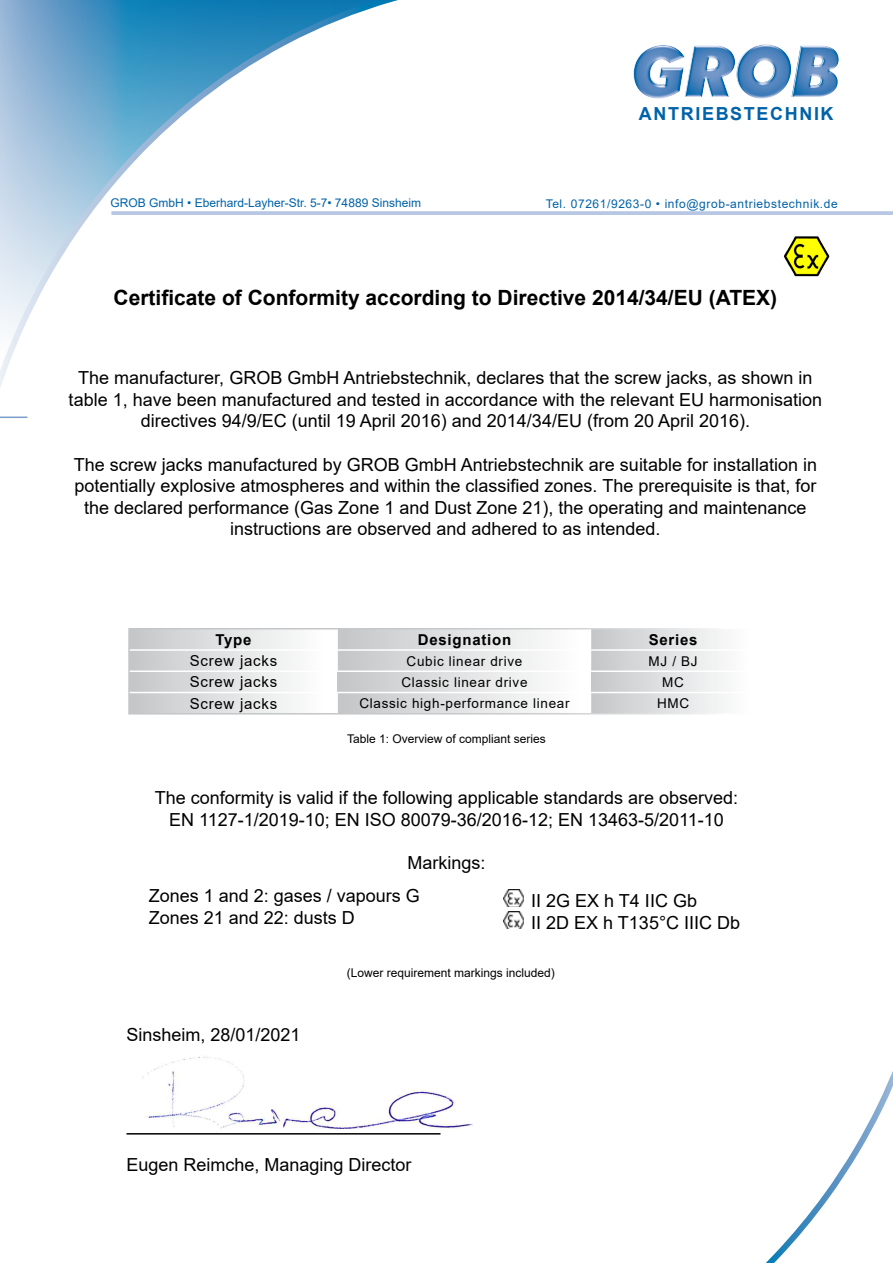
<style>
.page{position:relative;width:893px;height:1263px;background:#fff}
.page>*{position:absolute;margin:0;border:0;box-sizing:border-box;transform-origin:0 0}
.t1{font:700 21px "Arial";color:#000}
.t2{font:18px/21.6px "Arial";color:#000;text-align:center}
.t3{font:700 18px "Arial";letter-spacing:.09em;color:#0062a8}
.t4{font:15px "Arial";letter-spacing:.05em;color:#000}
.t5{font:700 15px "Arial";letter-spacing:.05em;color:#000}
.t6{font:13.5px "Arial";letter-spacing:.05em;color:#000}
.t7{font:12px "Arial";color:#000}
.t8{font:12px "Arial";color:#0062a8}
.t9{font:12px "Arial";letter-spacing:.05em;color:#0062a8}
</style>
<div class="page">
<svg style="left:449px;top:211px;width:444px;height:4px;background:#bbcae4"></svg>
<img style="left:741px;top:44px;width:23px;height:14px">
<svg style="left:130px;top:629px;width:594px;height:84px"></svg>
<div style="left:129px;top:671px;width:209px;height:21px;background:linear-gradient(to right,#c4c6c8,#fff)"></div>
<div style="left:338px;top:671px;width:253px;height:21px;background:linear-gradient(to right,#c4c6c8,#fff)"></div>
<div style="left:591px;top:671px;width:164px;height:21px;background:linear-gradient(to right,#c4c6c9,#fff)"></div>
<hr style="left:128px;top:671px;width:2px;height:21px;background:#fff">
<hr style="left:130px;top:649px;width:208px;height:2px;background:#fff">
<hr style="left:338px;top:649px;width:253px;height:2px;background:#fff">
<hr style="left:591px;top:649px;width:164px;height:2px;background:#fff">
<hr style="left:130px;top:670px;width:208px;height:2px;background:#fff">
<hr style="left:338px;top:670px;width:253px;height:2px;background:#fff">
<hr style="left:591px;top:670px;width:164px;height:2px;background:#fff">
<hr style="left:130px;top:692px;width:208px;height:1px;background:#fff">
<hr style="left:338px;top:692px;width:253px;height:1px;background:#fff">
<hr style="left:591px;top:692px;width:164px;height:1px;background:#fff">
<hr style="left:126px;top:1133px;width:315px;height:1px;background:#000">
<img style="left:783px;top:236px;width:47px;height:41px">
<img style="left:142px;top:1056px;width:292px;height:73px">
<svg style="left:0;top:0;width:449px;height:418px"></svg>
<svg style="left:434px;top:889px;width:459px;height:374px"></svg>
<p class="t3" style="left:639px;top:101px;width:196px">ANTRIEBSTECHNIK</p>
<p class="t8" style="left:110px;top:194px;width:312px">GROB GmbH • Eberhard-Layher-Str. 5-7• 74889 Sinsheim</p>
<p class="t9" style="left:546px;top:195px;width:294px">Tel. 07261/9263-0 • info@grob-antriebstechnik.de</p>
<p class="t1" style="left:114px;top:283px;width:665px">Certificate of Conformity according to Directive 2014/34/EU (ATEX)</p>
<p class="t2" style="left:69px;top:367px;width:755px">The manufacturer, GROB GmbH Antriebstechnik, declares that the screw jacks, as shown in table 1, have been manufactured and tested in accordance with the relevant EU harmonisation directives 94/9/EC (until 19 April 2016) and 2014/34/EU (from 20 April 2016).</p>
<p class="t2" style="left:74px;top:453px;width:745px">The screw jacks manufactured by GROB GmbH Antriebstechnik are suitable for installation in potentially explosive atmospheres and within the classified zones. The prerequisite is that, for the declared performance (Gas Zone 1 and Dust Zone 21), the operating and maintenance instructions are observed and adhered to as intended.</p>
<p class="t5" style="left:215px;top:629px;width:38px">Type</p>
<p class="t5" style="left:418px;top:629px;width:95px">Designation</p>
<p class="t5" style="left:649px;top:629px;width:50px">Series</p>
<p class="t4" style="left:190px;top:650px;width:89px">Screw jacks</p>
<p class="t6" style="left:407px;top:651px;width:117px">Cubic linear drive</p>
<p class="t6" style="left:649px;top:651px;width:51px">MJ / BJ</p>
<p class="t4" style="left:190px;top:672px;width:89px">Screw jacks</p>
<p class="t6" style="left:401px;top:673px;width:128px">Classic linear drive</p>
<p class="t6" style="left:662px;top:673px;width:23px">MC</p>
<p class="t4" style="left:190px;top:693px;width:89px">Screw jacks</p>
<p class="t6" style="left:359px;top:694px;width:212px">Classic high-performance linear</p>
<p class="t6" style="left:657px;top:694px;width:34px">HMC</p>
<p class="t7" style="left:347px;top:731px;width:200px">Table 1: Overview of compliant series</p>
<p class="t2" style="left:155px;top:787px;width:585px">The conformity is valid if the following applicable standards are observed:<br>EN 1127-1/2019-10; EN ISO 80079-36/2016-12; EN 13463-5/2011-10</p>
<p class="t2" style="left:149px;top:846px;width:338px;line-height:33.3px;text-align:left;text-indent:259px">Markings:<br>Zones 1 and 2: gases / vapours G</p>
<p class="t2" style="left:149px;top:906px;width:208px">Zones 21 and 22: dusts D</p>
<p class="t2" style="left:531px;top:889px;width:210px;line-height:22.2px;text-align:left">II 2G EX h T4 IIC Gb<br>II 2D EX h T135°C IIIC Db</p>
<p class="t7" style="left:347px;top:964px;width:210px">(Lower requirement markings included)</p>
<p class="t2" style="left:126px;top:1024px;width:176px">Sinsheim, 28/01/2021</p>
<p class="t2" style="left:126px;top:1153px;width:287px">Eugen Reimche, Managing Director</p>
</div>
